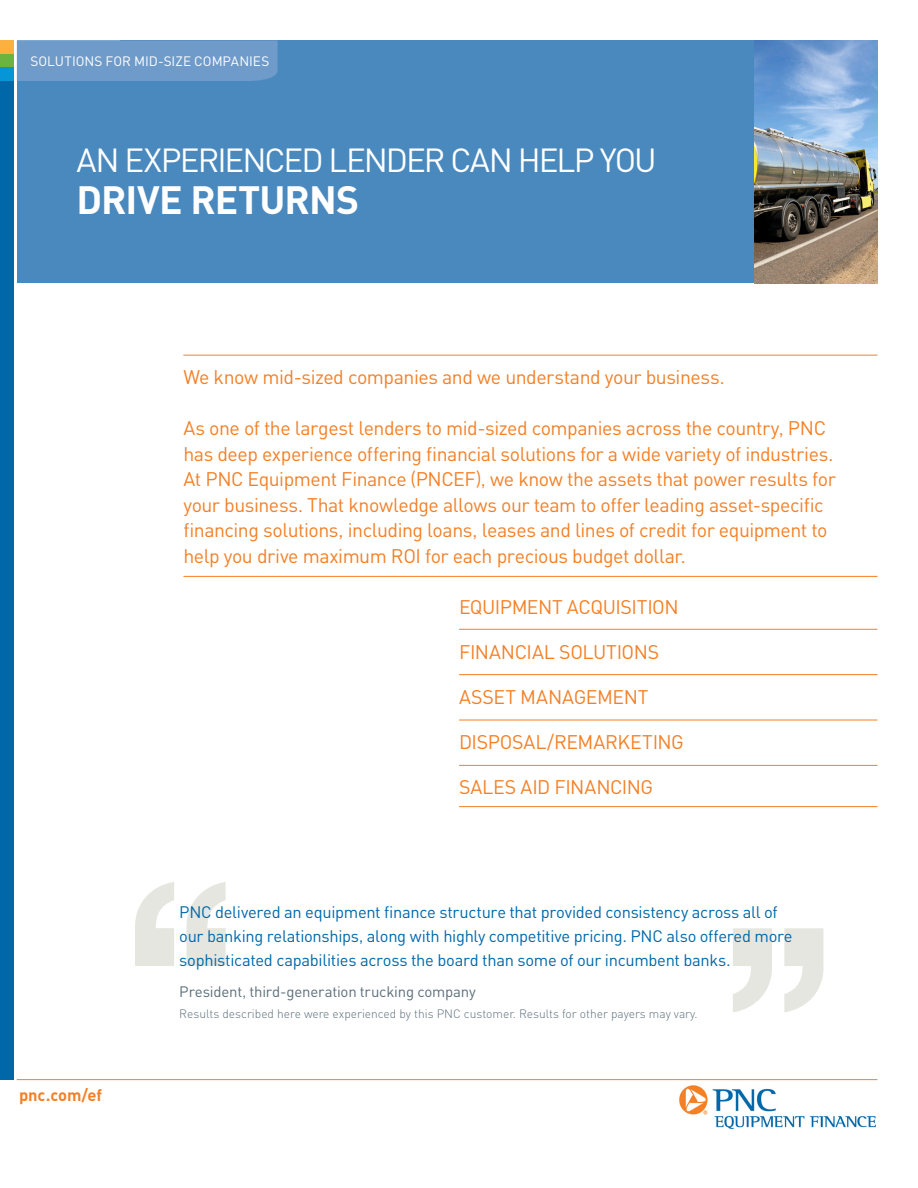
<style>
.page{position:relative;width:918px;height:1188px;background:#fff}
.page>*{position:absolute;margin:0;border:0;box-sizing:border-box;transform-origin:0 0}
.Paragraph_Style_1{font:700 39px "PNC Sans";letter-spacing:-.02em;color:#fff}
.Paragraph_Style_1-2{font:33px "PNC Sans";letter-spacing:-.06em;color:#fff}
.Paragraph_Style_1-3{font:19.5px/25.5px "PNC Sans";letter-spacing:-.025em;color:#f48026}
.Paragraph_Style_1-4{font:16.5px/24px "PNC Sans";letter-spacing:-.02em;color:#0068a9}
.Paragraph_Style_1-5{font:700 16.5px "PNC Sans";letter-spacing:-.005em;color:#f48026}
.Paragraph_Style_1-6{font:15px "PNC Sans";letter-spacing:-.015em;color:#5b6f7b}
.t1{font:13.5px "PNC Sans";color:#fff}
.Paragraph_Style_1-7{font:300 12px "PNC Sans";color:#5c6f7c}
</style>
<div class="page">
<div style="left:17px;top:40px;width:861px;height:244px;background:#4a89be"></div>
<div style="left:17px;top:41px;width:261px;height:40px;background:#6e9bc9"></div>
<div style="left:0;top:81px;width:14px;height:999px;background:#0068a9"></div>
<div style="left:0;top:40px;width:14px;height:14px;background:#fbb03f"></div>
<div style="left:0;top:54px;width:14px;height:14px;background:#6cb43f"></div>
<div style="left:0;top:68px;width:14px;height:13px;background:#0696d7"></div>
<hr style="left:17px;top:1079px;width:861px;height:1px;background:#f48026">
<svg style="left:135px;top:882px;width:91px;height:84px"></svg>
<svg style="left:733px;top:928px;width:91px;height:84px"></svg>
<hr style="left:183px;top:355px;width:695px;height:1px;background:#f48026">
<hr style="left:183px;top:576px;width:695px;height:1px;background:#f48026">
<hr style="left:459px;top:629px;width:419px;height:1px;background:#f48026">
<hr style="left:459px;top:674px;width:419px;height:1px;background:#f48026">
<hr style="left:459px;top:720px;width:419px;height:1px;background:#f48026">
<hr style="left:459px;top:765px;width:419px;height:1px;background:#f48026">
<hr style="left:459px;top:806px;width:419px;height:1px;background:#f48026">
<img style="left:755px;top:40px;width:123px;height:244px">
<img style="left:679px;top:1085px;width:197px;height:44px">
<p class="t1" style="left:30px;top:53px;width:240px">SOLUTIONS FOR MID-SIZE COMPANIES</p>
<p class="Paragraph_Style_1-2" style="left:76px;top:139px;width:582px">AN EXPERIENCED LENDER CAN HELP YOU</p>
<p class="Paragraph_Style_1" style="left:76px;top:174px;width:284px">DRIVE RETURNS</p>
<p class="Paragraph_Style_1-3" style="left:183px;top:364px;width:543px">We know mid-sized companies and we understand your business.</p>
<p class="Paragraph_Style_1-3" style="left:183px;top:415px;width:654px">As one of the largest lenders to mid-sized companies across the country, PNC has deep experience offering financial solutions for a wide variety of industries.<br>At PNC Equipment Finance (PNCEF), we know the assets that power results for your business. That knowledge allows our team to offer leading asset-specific financing solutions, including loans, leases and lines of credit for equipment to help you drive maximum ROI for each precious budget dollar.</p>
<p class="Paragraph_Style_1-3" style="left:459px;top:593px;width:221px">EQUIPMENT ACQUISITION</p>
<p class="Paragraph_Style_1-3" style="left:459px;top:638px;width:202px">FINANCIAL SOLUTIONS</p>
<p class="Paragraph_Style_1-3" style="left:459px;top:683px;width:191px">ASSET MANAGEMENT</p>
<p class="Paragraph_Style_1-3" style="left:459px;top:728px;width:226px">DISPOSAL/REMARKETING</p>
<p class="Paragraph_Style_1-3" style="left:459px;top:773px;width:196px">SALES AID FINANCING</p>
<p class="Paragraph_Style_1-5" style="left:19px;top:1084px;width:84px">pnc.com/ef</p>
<p class="Paragraph_Style_1-4" style="left:179px;top:900px;width:615px">PNC delivered an equipment finance structure that provided consistency across all of our banking relationships, along with highly competitive pricing. PNC also offered more sophisticated capabilities across the board than some of our incumbent banks.</p>
<p class="Paragraph_Style_1-6" style="left:179px;top:982px;width:298px">President, third-generation trucking company</p>
<p class="Paragraph_Style_1-7" style="left:179px;top:1006px;width:520px">Results described here were experienced by this PNC customer. Results for other payers may vary.</p>
</div>
